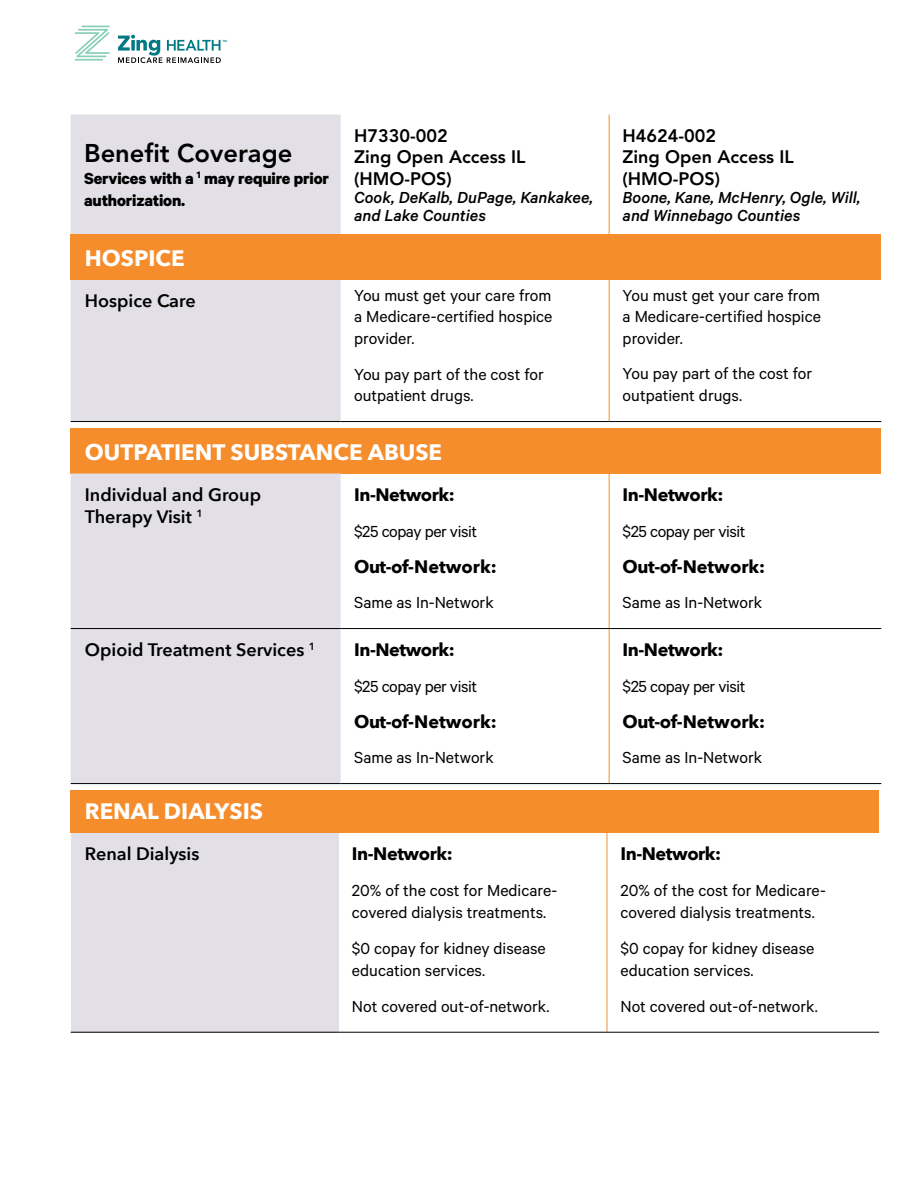
<style>
.page{position:relative;width:918px;height:1188px;background:#fff}
.page>*{position:absolute;margin:0;border:0;box-sizing:border-box;transform-origin:0 0}
.t1{font:800 25.5px "Avenir";color:#000}
.t2{font:700 22.35px "Avenir Next";color:#fff}
.t3{font:18px/21.8px "Calibre";color:#000}
.t4{font:italic 500 18px/18px "Calibre";color:#000}
.t5{font:600 18px/21.8px "Avenir Next";color:#000}
.t6{font:800 18px/21.6px "Avenir";color:#000}
.t7{font:700 18px "Avenir Next";letter-spacing:-.025em;color:#000}
.t8{font:18px "Calibre";letter-spacing:-.025em;color:#000}
.t9{font:700 18px "Avenir Next";color:#000}
.t10{font:700 18px/21.8px "Calibre";letter-spacing:-.01em;color:#000}
</style>
<div class="page">
<hr style="left:75px;top:59px;width:28px;height:2px;background:#85ceb8">
<svg style="left:75px;top:26px;width:35px;height:31px"></svg>
<svg style="left:118px;top:35px;width:109px;height:28px"></svg>
<div style="left:71px;top:114px;width:270px;height:307px;background:#e2e0e6"></div>
<div style="left:71px;top:234px;width:810px;height:46px;background:#f68d2c"></div>
<hr style="left:71px;top:421px;width:270px;height:1px;background:#000">
<hr style="left:341px;top:421px;width:268px;height:1px;background:#000">
<hr style="left:609px;top:421px;width:272px;height:1px;background:#000">
<hr style="left:609px;top:280px;width:1px;height:141px;background:#f68d2c">
<hr style="left:609px;top:114px;width:1px;height:120px;background:#f68d2c">
<div style="left:71px;top:428px;width:810px;height:46px;background:#f68d2c"></div>
<div style="left:71px;top:474px;width:270px;height:309px;background:#e2e0e6"></div>
<hr style="left:609px;top:474px;width:1px;height:154px;background:#f68d2c">
<hr style="left:609px;top:629px;width:1px;height:154px;background:#f68d2c">
<hr style="left:71px;top:628px;width:270px;height:1px;background:#000">
<hr style="left:71px;top:783px;width:270px;height:1px;background:#000">
<hr style="left:341px;top:628px;width:268px;height:1px;background:#000">
<hr style="left:341px;top:783px;width:268px;height:1px;background:#000">
<hr style="left:609px;top:628px;width:272px;height:1px;background:#000">
<hr style="left:609px;top:783px;width:272px;height:1px;background:#000">
<div style="left:71px;top:790px;width:808px;height:43px;background:#f68d2c"></div>
<div style="left:71px;top:833px;width:267px;height:199px;background:#e2e0e6"></div>
<hr style="left:607px;top:833px;width:1px;height:199px;background:#f68d2c">
<hr style="left:71px;top:1032px;width:267px;height:1px;background:#000">
<hr style="left:338px;top:1032px;width:269px;height:1px;background:#000">
<hr style="left:607px;top:1032px;width:272px;height:1px;background:#000">
<h1 class="t1" style="left:84px;top:138px;width:210px">Benefit Coverage</h1>
<p class="t10" style="left:84px;top:167px;width:246px">Services with a <sup>1</sup> may require prior authorization.</p>
<p class="t6" style="left:354px;top:125px;width:173px">H7330-002<br>Zing Open Access IL (HMO-POS)</p>
<p class="t4" style="left:354px;top:188px;width:240px">Cook, DeKalb, DuPage, Kankakee, and Lake Counties</p>
<p class="t2" style="left:85px;top:239px;width:101px">HOSPICE</p>
<p class="t5" style="left:85px;top:289px;width:112px">Hospice Care</p>
<p class="t3" style="left:354px;top:284px;width:200px;text-align:justify">You must get your care from a Medicare-certified hospice provider.</p>
<p class="t3" style="left:354px;top:362px;width:191px">You pay part of the cost for outpatient drugs.</p>
<p class="t2" style="left:85px;top:433px;width:359px">OUTPATIENT SUBSTANCE ABUSE</p>
<p class="t5" style="left:85px;top:483px;width:178px">Individual and Group<br>Therapy Visit <sup>1</sup></p>
<p class="t7" style="left:354px;top:479px;width:102px">In-Network:</p>
<p class="t8" style="left:354px;top:521px;width:124px">$25 copay per visit</p>
<p class="t9" style="left:354px;top:551px;width:144px">Out-of-Network:</p>
<p class="t3" style="left:354px;top:591px;width:141px">Same as In-Network</p>
<p class="t5" style="left:85px;top:638px;width:232px">Opioid Treatment Services <sup>1</sup></p>
<p class="t7" style="left:354px;top:634px;width:102px">In-Network:</p>
<p class="t8" style="left:354px;top:676px;width:124px">$25 copay per visit</p>
<p class="t9" style="left:354px;top:706px;width:144px">Out-of-Network:</p>
<p class="t3" style="left:354px;top:746px;width:141px">Same as In-Network</p>
<p class="t2" style="left:85px;top:792px;width:180px">RENAL DIALYSIS</p>
<p class="t5" style="left:85px;top:843px;width:116px">Renal Dialysis</p>
<p class="t7" style="left:352px;top:838px;width:102px">In-Network:</p>
<p class="t3" style="left:352px;top:879px;width:207px">20% of the cost for Medicare&shy;covered dialysis treatments.</p>
<p class="t3" style="left:352px;top:937px;width:195px">$0 copay for kidney disease education services.</p>
<p class="t3" style="left:352px;top:995px;width:199px">Not covered out-of-network.</p>
<p class="t6" style="left:623px;top:125px;width:173px">H4624-002<br>Zing Open Access IL (HMO-POS)</p>
<p class="t4" style="left:623px;top:188px;width:239px">Boone, Kane, McHenry, Ogle, Will, and Winnebago Counties</p>
<p class="t3" style="left:623px;top:284px;width:200px;text-align:justify">You must get your care from a Medicare-certified hospice provider.</p>
<p class="t3" style="left:623px;top:362px;width:191px">You pay part of the cost for outpatient drugs.</p>
<p class="t7" style="left:623px;top:479px;width:102px">In-Network:</p>
<p class="t8" style="left:623px;top:521px;width:124px">$25 copay per visit</p>
<p class="t9" style="left:623px;top:551px;width:144px">Out-of-Network:</p>
<p class="t3" style="left:623px;top:591px;width:141px">Same as In-Network</p>
<p class="t7" style="left:623px;top:634px;width:102px">In-Network:</p>
<p class="t8" style="left:623px;top:676px;width:124px">$25 copay per visit</p>
<p class="t9" style="left:623px;top:706px;width:144px">Out-of-Network:</p>
<p class="t3" style="left:623px;top:746px;width:141px">Same as In-Network</p>
<p class="t7" style="left:620px;top:838px;width:102px">In-Network:</p>
<p class="t3" style="left:620px;top:879px;width:207px">20% of the cost for Medicare&shy;covered dialysis treatments.</p>
<p class="t3" style="left:620px;top:937px;width:195px">$0 copay for kidney disease education services.</p>
<p class="t3" style="left:620px;top:995px;width:199px">Not covered out-of-network.</p>
</div>
